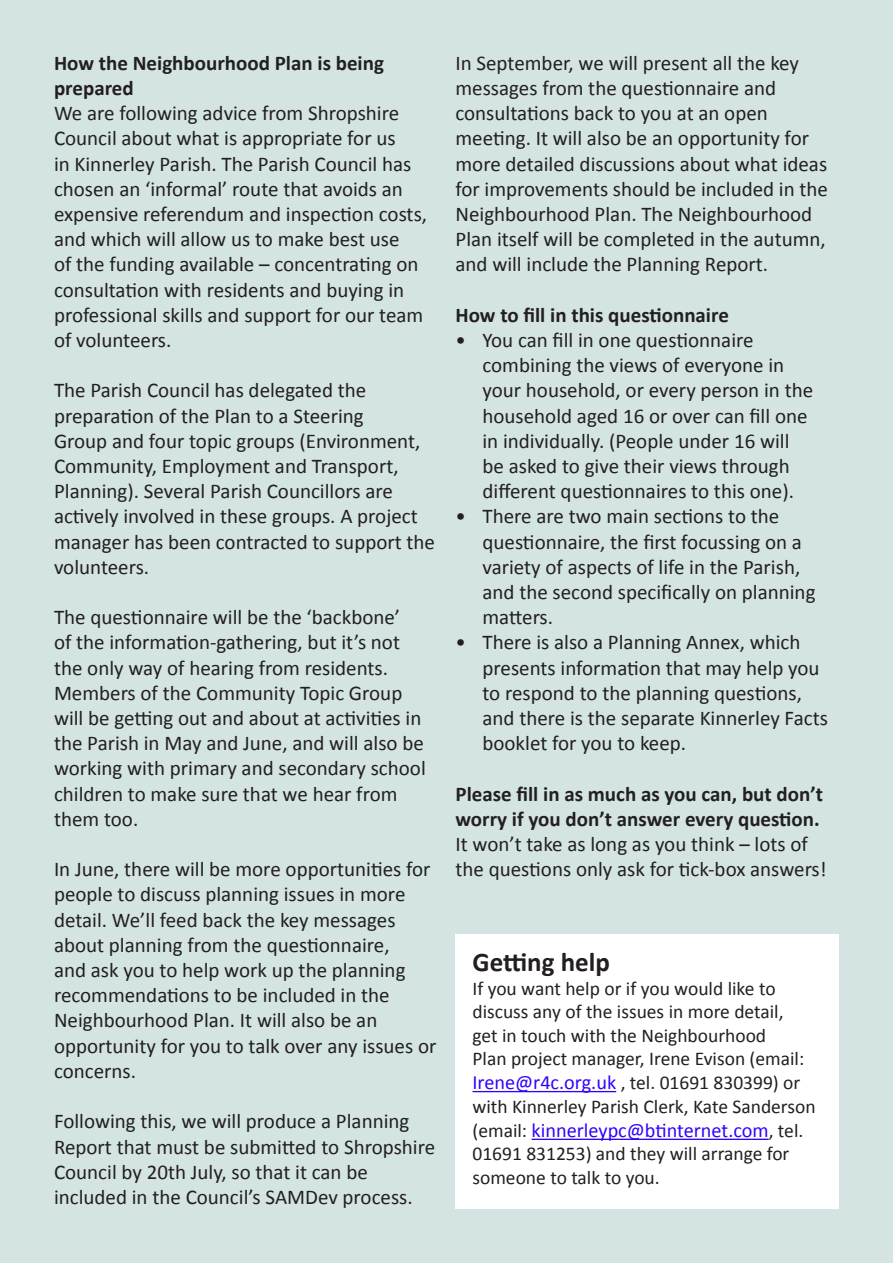
<style>
.page{position:relative;width:893px;height:1263px;background:#d3e4e3}
.page>*{position:absolute;margin:0;border:0;box-sizing:border-box;transform-origin:0 0}
.t1{font:700 27px "Calibri";color:#231f20}
.t2{font:21px/25.2px "Calibri";color:#231f20}
.t3{font:700 21px/25.2px "Calibri";color:#231f20}
.t4{font:20.25px "Calibri";color:#30f}
.t5{font:19.5px/23.5px "Calibri";color:#231f20}
.s1{font-weight:700}
.s2{font-size:20.25px;color:#30f}
.s3{font-size:19.5px;color:#231f20}
</style>
<div class="page">
<div style="left:455px;top:934px;width:384px;height:275px;background:#fff"></div>
<hr style="left:472px;top:1091px;width:144px;height:1px;background:#30f">
<hr style="left:532px;top:1139px;width:237px;height:1px;background:#30f">
<p class="t3" style="left:54px;top:49px;width:332px">How the Neighbourhood Plan is being prepared</p>
<p class="t2" style="left:54px;top:100px;width:375px">We are following advice from Shropshire Council about what is appropriate for us<br>in Kinnerley Parish. The Parish Council has chosen an ‘informal’ route that avoids an expensive referendum and inspection costs, and which will allow us to make best use<br>of the funding available – concentrating on consultation with residents and buying in professional skills and support for our team of volunteers.</p>
<p class="t2" style="left:54px;top:377px;width:383px">The Parish Council has delegated the preparation of the Plan to a Steering<br>Group and four topic groups (Environment, Community, Employment and Transport, Planning). Several Parish Councillors are actively involved in these groups. A project manager has been contracted to support the volunteers.</p>
<p class="t2" style="left:54px;top:604px;width:373px">The questionnaire will be the ‘backbone’<br>of the information-gathering, but it’s not the only way of hearing from residents.<br>Members of the Community Topic Group will be getting out and about at activities in the Parish in May and June, and will also be working with primary and secondary school children to make sure that we hear from them too.</p>
<p class="t2" style="left:54px;top:856px;width:384px">In June, there will be more opportunities for people to discuss planning issues in more detail. We’ll feed back the key messages about planning from the questionnaire,<br>and ask you to help work up the planning recommendations to be included in the Neighbourhood Plan. It will also be an opportunity for you to talk over any issues or concerns.</p>
<p class="t2" style="left:54px;top:1108px;width:383px">Following this, we will produce a Planning Report that must be submitted to Shropshire Council by 20th July, so that it can be included in the Council’s SAMDev process.</p>
<p class="t2" style="left:455px;top:49px;width:374px">In September, we will present all the key messages from the questionnaire and consultations back to you at an open meeting. It will also be an opportunity for more detailed discussions about what ideas for improvements should be included in the Neighbourhood Plan. The Neighbourhood Plan itself will be completed in the autumn, and will include the Planning Report.</p>
<p class="t3" style="left:455px;top:301px;width:275px">How to fill in this questionnaire</p>
<p class="t2" style="left:482px;top:326px;width:332px;text-indent:-27px">• You can fill in one questionnaire combining the views of everyone in your household, or every person in the household aged 16 or over can fill one in individually. (People under 16 will be asked to give their views through different questionnaires to this one).</p>
<p class="t2" style="left:482px;top:503px;width:335px;text-indent:-27px">• There are two main sections to the questionnaire, the first focussing on a variety of aspects of life in the Parish, and the second specifically on planning matters.</p>
<p class="t2" style="left:482px;top:629px;width:347px;text-indent:-27px">• There is also a Planning Annex, which presents information that may help you to respond to the planning questions, and there is the separate Kinnerley Facts booklet for you to keep.</p>
<p class="t2" style="left:455px;top:780px;width:373px"><span class="s1">Please fill in as much as you can, but don’t worry if you don’t answer every question.<br></span>It won’t take as long as you think – lots of the questions only ask for tick-box answers!</p>
<p class="t1" style="left:472px;top:946px;width:139px">Getting help</p>
<p class="t5" style="left:472px;top:976px;width:345px">If you want help or if you would like to discuss any of the issues in more detail,<br>get in touch with the Neighbourhood<br>Plan project manager, Irene Evison (email:<br><span class="s2">Irene@r4c.org.uk</span> , tel. 01691 830399) or with Kinnerley Parish Clerk, Kate Sanderson</p>
<p class="t4" style="left:472px;top:1118px;width:332px"><span class="s3">(email:</span> kinnerleypc@btinternet.com<span class="s3">, tel.</span></p>
<p class="t5" style="left:472px;top:1141px;width:318px">01691 831253) and they will arrange for someone to talk to you.</p>
</div>
